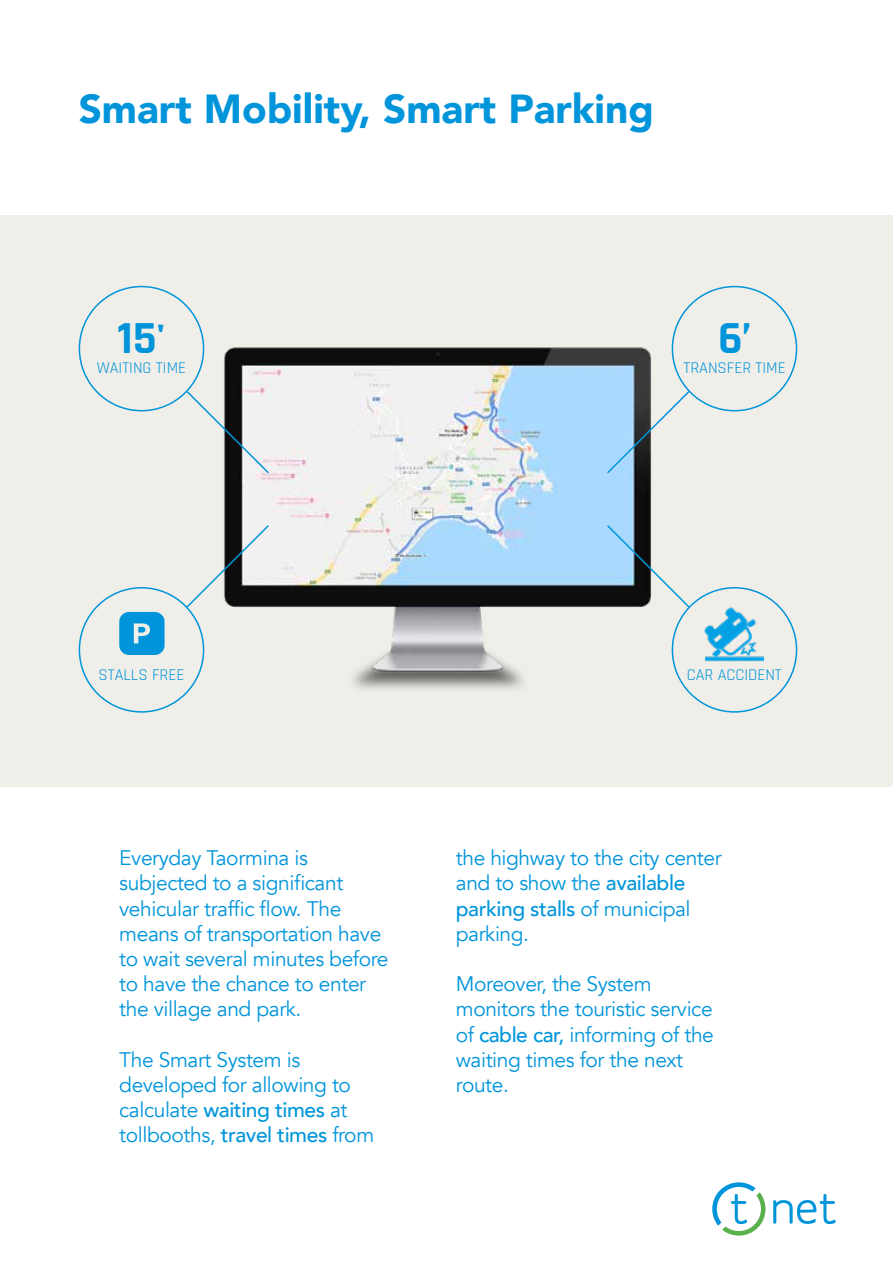
<style>
.page{position:relative;width:893px;height:1263px;background:#fff}
.page>*{position:absolute;margin:0;border:0;box-sizing:border-box;transform-origin:0 0}
.t1{font:700 46.5px "Rajdhani";color:#0095db}
.t2{font:900 40.5px "Avenir";color:#0095db}
.t3{font:21px/25.2px "Avenir";letter-spacing:-.02em;color:#0095db}
.t4{font:16.5px "Rajdhani";color:#0095db}
.s1{font-weight:500}
</style>
<div class="page">
<div style="left:0;top:0;width:893px;height:787px;background:#f0eee9"></div>
<img style="left:204px;top:328px;width:475px;height:361px">
<div style="left:0;top:0;width:893px;height:215px;background:#fff"></div>
<svg style="left:185px;top:390px;width:85px;height:85px"></svg>
<svg style="left:606px;top:390px;width:85px;height:85px"></svg>
<svg style="left:185px;top:524px;width:85px;height:85px"></svg>
<svg style="left:606px;top:524px;width:85px;height:85px"></svg>
<svg style="left:712px;top:1182px;width:53px;height:53px"></svg>
<svg style="left:773px;top:1194px;width:62px;height:30px"></svg>
<img style="left:705px;top:607px;width:59px;height:55px">
<svg style="left:119px;top:612px;width:46px;height:43px;background:#23a2dd"></svg>
<h2 class="t2" style="left:79px;top:75px;width:577px">Smart Mobility, Smart Parking</h2>
<h1 class="t1" style="left:117px;top:310px;width:49px">15'</h1>
<p class="t4" style="left:97px;top:358px;width:91px">WAITING TIME</p>
<h1 class="t1" style="left:718px;top:310px;width:35px">6’</h1>
<p class="t4" style="left:683px;top:358px;width:104px">TRANSFER TIME</p>
<p class="t4" style="left:98px;top:666px;width:87px">STALLS FREE</p>
<p class="t4" style="left:687px;top:666px;width:97px">CAR ACCIDENT</p>
<p class="t3" style="left:119px;top:846px;width:271px">Everyday Taormina is subjected to a significant vehicular traffic flow. The means of transportation have to wait several minutes before to have the chance to enter the village and park.</p>
<p class="t3" style="left:119px;top:1047px;width:256px">The Smart System is developed for allowing to calculate <span class="s1">waiting times</span> at tollbooths, <span class="s1">travel times</span> from</p>
<p class="t3" style="left:456px;top:846px;width:267px">the highway to the city center and to show the <span class="s1">available parking stalls</span> of municipal parking.</p>
<p class="t3" style="left:456px;top:972px;width:260px">Moreover, the System monitors the touristic service of <span class="s1">cable car,</span> informing of the waiting times for the next route.</p>
</div>
